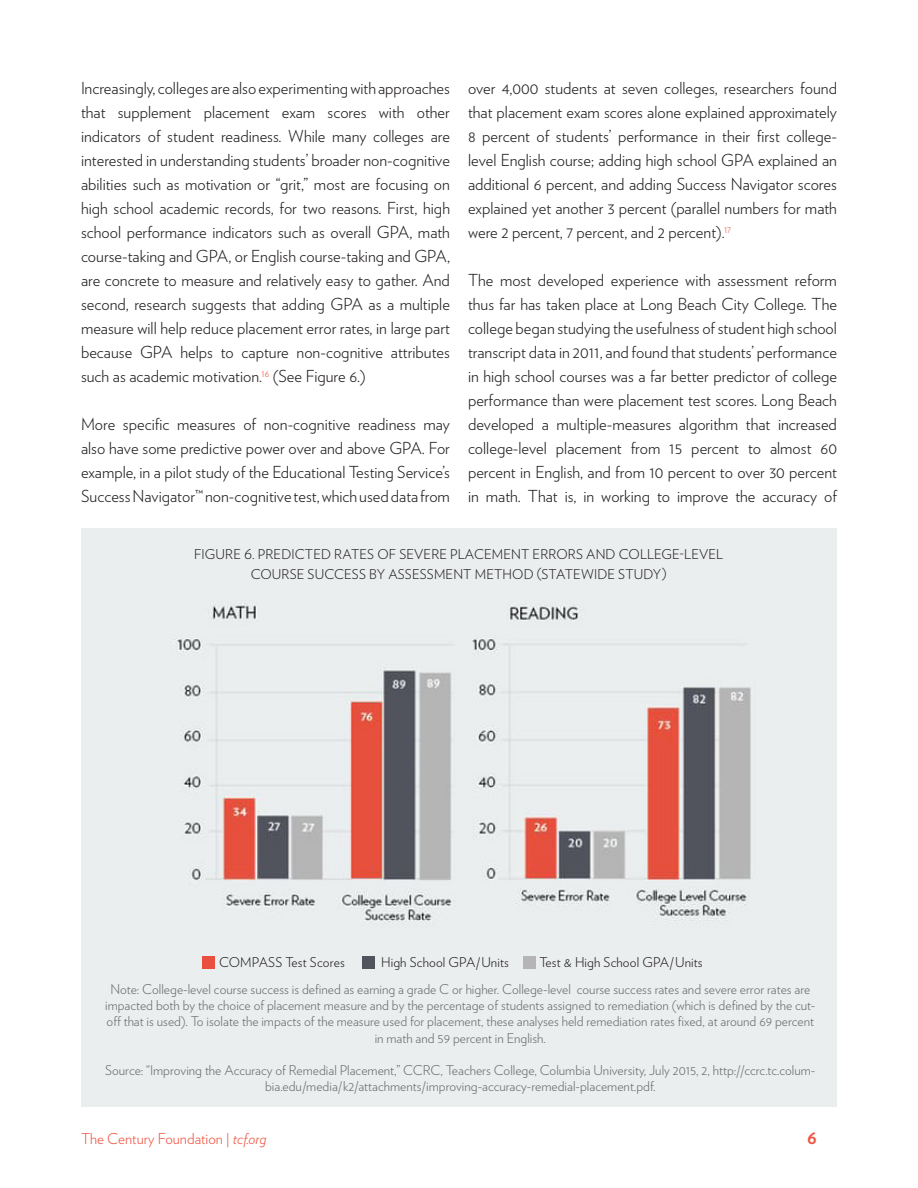
<style>
.page{position:relative;width:918px;height:1188px;background:#fff}
.page>*{position:absolute;margin:0;border:0;box-sizing:border-box;transform-origin:0 0}
.t1{font:700 19.5px "Verlag";color:#f05542}
.Paragraph_Style_1{font:300 16.5px/24px "Verlag";color:#231f20;text-align:justify}
.t2{font:300 15px "Verlag";color:#f05542}
.t3{font:300 13.5px/16.2px "Verlag";color:#6c6d70;text-align:center}
.t4{font:300 13.5px "Verlag";letter-spacing:.01em;color:#231f20}
.s1{font-style:italic}
</style>
<div class="page">
<div style="left:81px;top:528px;width:756px;height:579px;background:#ebeeef"></div>
<img style="left:171px;top:603px;width:580px;height:320px">
<div style="left:202px;top:956px;width:13px;height:13px;background:#e94f3e"></div>
<div style="left:363px;top:956px;width:12px;height:13px;background:#52545d"></div>
<div style="left:523px;top:956px;width:13px;height:13px;background:#b5b5b5"></div>
<p class="Paragraph_Style_1" style="left:81px;top:75px;width:371px">Increasingly, colleges are also experimenting with approaches that supplement placement exam scores with other indicators of student readiness. While many colleges are interested in understanding students’ broader non-cognitive abilities such as motivation or “grit,” most are focusing on high school academic records, for two reasons. First, high school performance indicators such as overall GPA, math course-taking and GPA, or English course-taking and GPA, are concrete to measure and relatively easy to gather. And second, research suggests that adding GPA as a multiple measure will help reduce placement error rates, in large part because GPA helps to capture non-cognitive attributes such as academic motivation.<sup>16</sup> (See Figure 6.)</p>
<p class="Paragraph_Style_1" style="left:81px;top:411px;width:371px">More specific measures of non-cognitive readiness may also have some predictive power over and above GPA. For example, in a pilot study of the Educational Testing Service’s Success Navigator™ non-cognitive test, which used data from</p>
<p class="Paragraph_Style_1" style="left:468px;top:75px;width:371px">over 4,000 students at seven colleges, researchers found that placement exam scores alone explained approximately 8 percent of students’ performance in their first college&shy;level English course; adding high school GPA explained an additional 6 percent, and adding Success Navigator scores explained yet another 3 percent (parallel numbers for math were 2 percent, 7 percent, and 2 percent).<sup>17</sup></p>
<p class="Paragraph_Style_1" style="left:468px;top:267px;width:371px">The most developed experience with assessment reform thus far has taken place at Long Beach City College. The college began studying the usefulness of student high school transcript data in 2011, and found that students’ performance in high school courses was a far better predictor of college performance than were placement test scores. Long Beach developed a multiple-measures algorithm that increased college-level placement from 15 percent to almost 60 percent in English, and from 10 percent to over 30 percent in math. That is, in working to improve the accuracy of</p>
<p class="t4" style="left:194px;top:545px;width:531px">FIGURE 6. PREDICTED RATES OF SEVERE PLACEMENT ERRORS AND COLLEGE-LEVEL</p>
<p class="t4" style="left:251px;top:564px;width:417px">COURSE SUCCESS BY ASSESSMENT METHOD (STATEWIDE STUDY)</p>
<p class="t4" style="left:219px;top:952px;width:127px">COMPASS Test Scores</p>
<p class="t4" style="left:381px;top:952px;width:129px">High School GPA/Units</p>
<p class="t4" style="left:539px;top:952px;width:165px">Test &amp; High School GPA/Units</p>
<p class="t3" style="left:105px;top:980px;width:712px">Note: College-level course success is defined as earning a grade C or higher. College-level course success rates and severe error rates are impacted both by the choice of placement measure and by the percentage of students assigned to remediation (which is defined by the cut&shy;off that is used). To isolate the impacts of the measure used for placement, these analyses held remediation rates fixed, at around 69 percent in math and 59 percent in English.</p>
<p class="t3" style="left:105px;top:1061px;width:712px">Source: “Improving the Accuracy of Remedial Placement,” CCRC, Teachers College, Columbia University, July 2015, 2, http://ccrc.tc.colum&shy;bia.edu/media/k2/attachments/improving-accuracy-remedial-placement.pdf.</p>
<p class="t2" style="left:81px;top:1128px;width:187px">The Century Foundation | <span class="s1">tcf.org</span></p>
<p class="t1" style="left:807px;top:1122px;width:11px">6</p>
</div>
